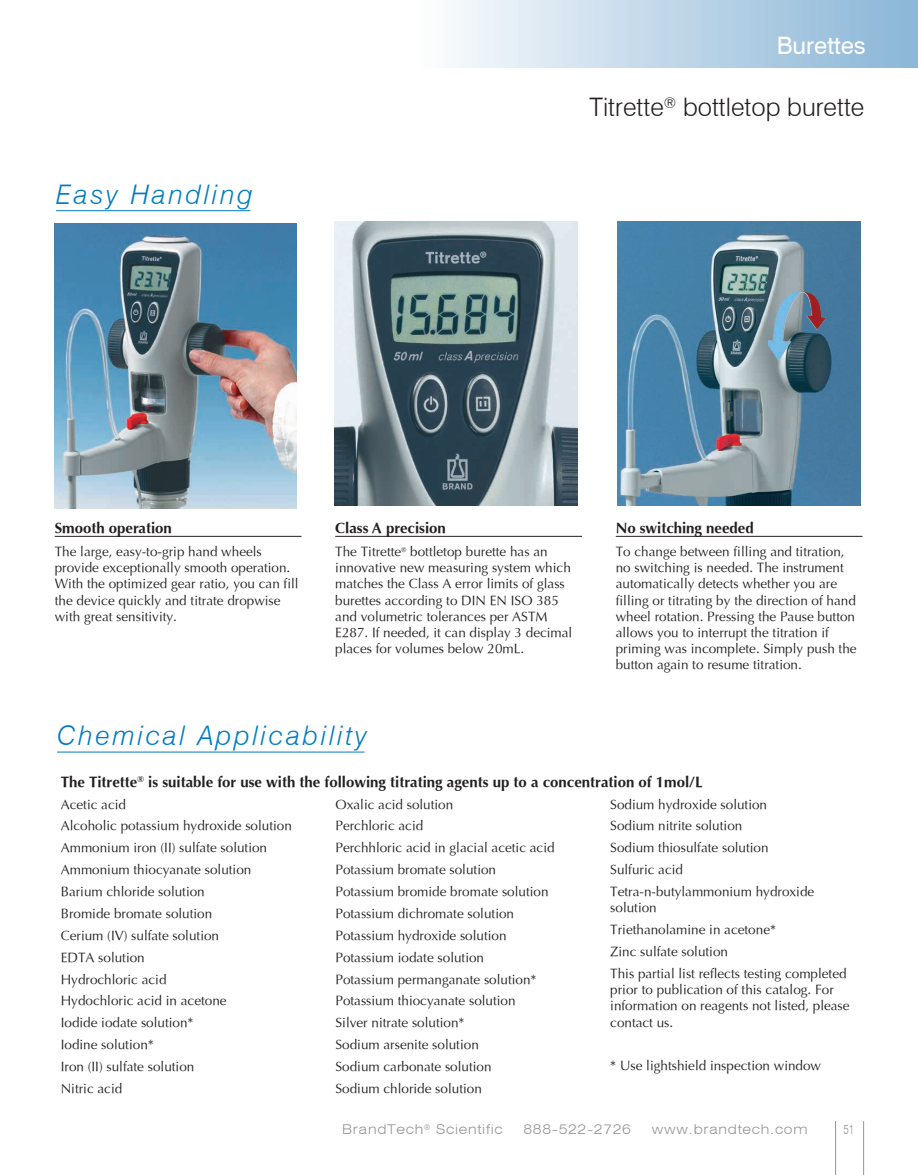
<style>
.page{position:relative;width:918px;height:1175px;background:#fff}
.page>*{position:absolute;margin:0;border:0;box-sizing:border-box;transform-origin:0 0}
.t1{font:italic 300 27px "Swiss 721 BT";letter-spacing:.1em;color:#007cc2}
.t2{font:300 25.5px "Swiss 721 BT";color:#231f20}
.t3{font:24px "Swiss 721 BT";color:#fff}
.t4{font:700 15px "Optima";color:#231f20}
.t5{font:13.5px/21.9px "Optima";color:#231f20}
.t6{font:300 expanded 13.5px "Swiss 721 BT";letter-spacing:.05em;color:#939598}
.t7{font:300 13.5px "Swiss 721 BT";color:#939598;scale:.75 1}
</style>
<div class="page">
<div style="left:420px;top:0;width:498px;height:68px;background:linear-gradient(to right,#fafcfd,#89b5d6)"></div>
<hr style="left:863px;top:1121px;width:1px;height:53px;background:#939598">
<hr style="left:835px;top:1121px;width:1px;height:53px;background:#939598">
<hr style="left:56px;top:210px;width:194px;height:1px;background:#007cc2">
<img style="left:54px;top:224px;width:243px;height:284px">
<img style="left:335px;top:222px;width:243px;height:284px">
<hr style="left:57px;top:751px;width:308px;height:1px;background:#007cc2">
<img style="left:618px;top:222px;width:243px;height:284px">
<img style="left:768px;top:291px;width:58px;height:70px">
<hr style="left:55px;top:536px;width:247px;height:1px;background:#231f20">
<hr style="left:335px;top:536px;width:247px;height:1px;background:#231f20">
<hr style="left:616px;top:536px;width:247px;height:1px;background:#231f20">
<h3 class="t3" style="left:777px;top:31px;width:91px">Burettes</h3>
<h1 class="t1" style="left:56px;top:178px;width:198px">Easy Handling</h1>
<h2 class="t2" style="left:590px;top:92px;width:277px">Titrette<sup>®</sup> bottletop burette</h2>
<p class="t4" style="left:55px;top:519px;width:119px">Smooth operation</p>
<p class="t5" style="left:55px;top:543px;width:245px;line-height:16.2px">The large, easy-to-grip hand wheels provide exceptionally smooth operation.<br>With the optimized gear ratio, you can fill the device quickly and titrate dropwise with great sensitivity.</p>
<p class="t4" style="left:335px;top:519px;width:112px">Class A precision</p>
<p class="t5" style="left:335px;top:543px;width:239px;line-height:16.2px">The Titrette<sup>®</sup> bottletop burette has an innovative new measuring system which matches the Class A error limits of glass burettes according to DIN EN ISO 385 and volumetric tolerances per ASTM E287. If needed, it can display 3 decimal places for volumes below 20mL.</p>
<p class="t4" style="left:616px;top:519px;width:140px">No switching needed</p>
<p class="t5" style="left:616px;top:543px;width:242px;line-height:16.2px">To change between filling and titration, no switching is needed. The instrument automatically detects whether you are filling or titrating by the direction of hand wheel rotation. Pressing the Pause button allows you to interrupt the titration if priming was incomplete. Simply push the button again to resume titration.</p>
<h1 class="t1" style="left:57px;top:719px;width:312px">Chemical Applicability</h1>
<p class="t4" style="left:61px;top:773px;width:643px">The Titrette<sup>®</sup> is suitable for use with the following titrating agents up to a concentration of 1mol/L</p>
<p class="t5" style="left:61px;top:793px;width:233px">Acetic acid<br>Alcoholic potassium hydroxide solution<br>Ammonium iron (II) sulfate solution<br>Ammonium thiocyanate solution<br>Barium chloride solution<br>Bromide bromate solution<br>Cerium (IV) sulfate solution<br>EDTA solution<br>Hydrochloric acid<br>Hydochloric acid in acetone<br>Iodide iodate solution*<br>Iodine solution*<br>Iron (II) sulfate solution<br>Nitric acid</p>
<p class="t5" style="left:336px;top:793px;width:221px">Oxalic acid solution<br>Perchloric acid<br>Perchhloric acid in glacial acetic acid<br>Potassium bromate solution<br>Potassium bromide bromate solution<br>Potassium dichromate solution<br>Potassium hydroxide solution<br>Potassium iodate solution<br>Potassium permanganate solution*<br>Potassium thiocyanate solution<br>Silver nitrate solution*<br>Sodium arsenite solution<br>Sodium carbonate solution<br>Sodium chloride solution</p>
<p class="t5" style="left:610px;top:793px;width:206px">Sodium hydroxide solution<br>Sodium nitrite solution<br>Sodium thiosulfate solution<br>Sulfuric acid<br>Tetra-n-butylammonium hydroxide</p>
<p class="t5" style="left:610px;top:897px;width:238px">solution<br>Triethanolamine in acetone*<br>Zinc sulfate solution<br>This partial list reflects testing completed</p>
<p class="t5" style="left:610px;top:981px;width:241px;line-height:16.2px">prior to publication of this catalog. For information on reagents not listed, please contact us.</p>
<p class="t5" style="left:610px;top:1055px;width:212px">* Use lightshield inspection window</p>
<p class="t6" style="left:342px;top:1121px;width:162px">BrandTech<sup>®</sup> Scientific</p>
<p class="t7" style="left:843px;top:1121px;width:16px">51</p>
<p class="t6" style="left:524px;top:1121px;width:109px">888-522-2726</p>
<p class="t6" style="left:652px;top:1121px;width:157px">www.brandtech.com</p>
</div>
